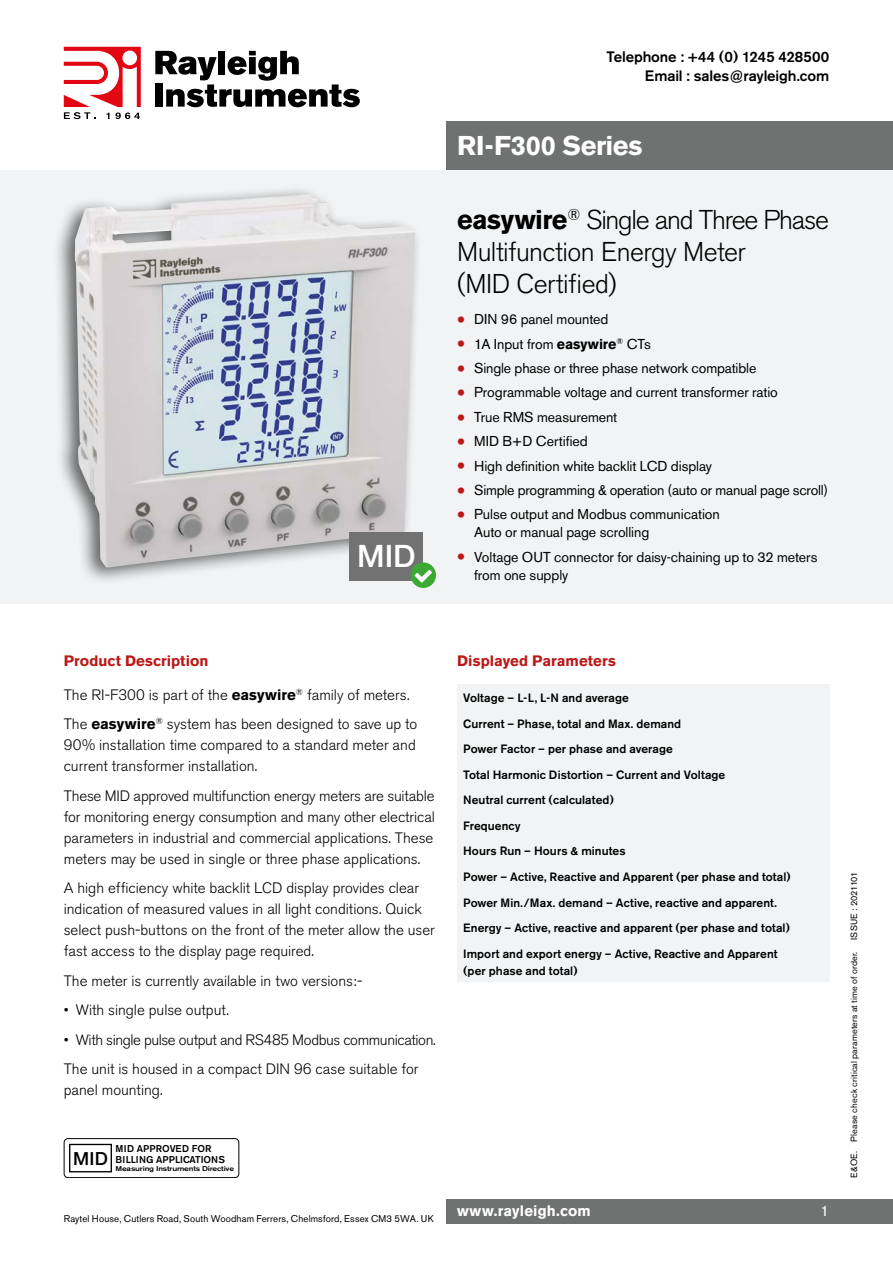
<style>
.page{position:relative;width:893px;height:1263px;background:#fff}
.page>*{position:absolute;margin:0;border:0;box-sizing:border-box;transform-origin:0 0}
.t1{font:500 30.9px "Helvetica Neue";color:#fff}
.DS_-_Main_Product{font:300 27px/32.4px "Akzidenz Grotesk BE";letter-spacing:-.025em;color:#000}
.DS_-_Main_Product_Re{font:700 27px "Akzidenz Grotesk BE";letter-spacing:-.01em;color:#fff}
.t2{font:500 18.15px "Helvetica Neue";color:#000}
.DS_-_Application{font:300 15px/21px "Akzidenz Grotesk BE";color:#000;text-align:justify}
.t3{font:500 15px/19.5px "Akzidenz Grotesk BE";letter-spacing:-.005em;color:#000;text-align:right}
.DS_-_Application-2{font:300 15px "Akzidenz Grotesk BE";letter-spacing:-.025em;color:#000}
.DS_-_Sub_Head_1_-_Re{font:700 15px "Akzidenz Grotesk BE";letter-spacing:.005em;color:#bb1818}
.t4{font:700 15px "Akzidenz Grotesk BE";letter-spacing:.015em;color:#fff}
.t5{font:15px "Akzidenz Grotesk BE";color:#fff}
.t6{font:14.25px/18px "Akzidenz Grotesk BE";letter-spacing:-.005em;color:#000}
.DS_-_Parameters{font:500 12px/17px "Akzidenz Grotesk BE";letter-spacing:.005em;color:#000}
.t7{font:500 9.9px/10.9px "Akzidenz Grotesk BE";color:#000}
.t8{font:9.75px "Akzidenz Grotesk BE";letter-spacing:.01em;color:#000}
.DS_-_Master_Item_-_E{font:9px "Akzidenz Grotesk BE";letter-spacing:.015em;color:#000}
.t9{font:500 6.9px "Akzidenz Grotesk BE";letter-spacing:-.02em;color:#000;scale:1.22 1}
.s1{font-weight:700}
.s2{font-size:24px;color:#bb1818}
</style>
<div class="page">
<div style="left:446px;top:1199px;width:447px;height:25px;background:#6f7271"></div>
<div style="left:0;top:170px;width:893px;height:434px;background:#f1f3f4"></div>
<svg style="left:155px;top:51px;width:205px;height:56px"></svg>
<svg style="left:64px;top:47px;width:77px;height:72px"></svg>
<div style="left:446px;top:121px;width:447px;height:49px;background:#6f7271"></div>
<div style="left:457px;top:685px;width:372px;height:298px;background:#f1f3f4"></div>
<hr style="left:457px;top:982px;width:372px;height:1px;background:#fff">
<svg style="left:69px;top:1144px;width:43px;height:28px"></svg>
<div style="left:64px;top:1138px;width:175px;height:40px;border:1px solid #000;border-radius:4px"></div>
<div style="left:53px;top:184px;width:369px;height:402px;background:#000;opacity:.6"></div>
<img style="left:75px;top:194px;width:340px;height:374px">
<div style="left:350px;top:531px;width:73px;height:49px;background:#717271"></div>
<svg style="left:411px;top:562px;width:25px;height:26px"></svg>
<p class="t1" style="left:357px;top:532px;width:60px">MID</p>
<p class="t3" style="left:606px;top:47px;width:224px">Telephone : +44 (0) 1245 428500<br>Email : sales@rayleigh.com</p>
<p class="DS_-_Main_Product_Re" style="left:457px;top:129px;width:187px">RI-F300 Series</p>
<p class="DS_-_Main_Product" style="left:457px;top:204px;width:373px"><span class="s1">easywire</span><sup>®</sup> Single and Three Phase<br>Multifunction Energy Meter<br>(MID Certified)</p>
<p class="t6" style="left:457px;top:310px;width:153px"><span class="s2">•</span> DIN 96 panel mounted</p>
<p class="t6" style="left:457px;top:335px;width:195px"><span class="s2">•</span> 1A Input from <span class="s1">easywire</span><sup>®</sup> CTs</p>
<p class="t6" style="left:457px;top:359px;width:301px"><span class="s2">•</span> Single phase or three phase network compatible</p>
<p class="t6" style="left:457px;top:383px;width:322px"><span class="s2">•</span> Programmable voltage and current transformer ratio</p>
<p class="t6" style="left:457px;top:408px;width:162px"><span class="s2">•</span> True RMS measurement</p>
<p class="t6" style="left:457px;top:432px;width:132px"><span class="s2">•</span> MID B+D Certified</p>
<p class="t6" style="left:457px;top:457px;width:256px"><span class="s2">•</span> High definition white backlit LCD display</p>
<p class="t6" style="left:457px;top:481px;width:373px"><span class="s2">•</span> Simple programming &amp; operation (auto or manual page scroll)</p>
<p class="t6" style="left:474px;top:505px;width:247px;text-indent:-17px"><span class="s2">•</span> Pulse output and Modbus communication<br>Auto or manual page scrolling</p>
<p class="t6" style="left:474px;top:548px;width:345px;text-indent:-17px"><span class="s2">•</span> Voltage OUT connector for daisy-chaining up to 32 meters from one supply</p>
<p class="DS_-_Sub_Head_1_-_Re" style="left:64px;top:652px;width:146px">Product Description</p>
<p class="DS_-_Application" style="left:64px;top:684px;width:347px">The RI-F300 is part of the <span class="s1">easywire</span><sup>®</sup> family of meters.</p>
<p class="DS_-_Application" style="left:64px;top:714px;width:355px">The <span class="s1">easywire</span><sup>®</sup> system has been designed to save up to 90% installation time compared to a standard meter and current transformer installation.</p>
<p class="DS_-_Application" style="left:64px;top:785px;width:373px">These MID approved multifunction energy meters are suitable for monitoring energy consumption and many other electrical parameters in industrial and commercial applications. These meters may be used in single or three phase applications.</p>
<p class="DS_-_Application" style="left:64px;top:878px;width:373px;text-align:left">A high efficiency white backlit LCD display provides clear indication of measured values in all light conditions. Quick select push-buttons on the front of the meter allow the user fast access to the display page required.</p>
<p class="DS_-_Application" style="left:64px;top:970px;width:300px">The meter is currently available in two versions:-</p>
<p class="DS_-_Application" style="left:64px;top:1000px;width:167px">• With single pulse output.</p>
<p class="DS_-_Application-2" style="left:64px;top:1031px;width:373px">• With single pulse output and RS485 Modbus communication.</p>
<p class="DS_-_Application" style="left:64px;top:1059px;width:356px">The unit is housed in a compact DIN 96 case suitable for panel mounting.</p>
<p class="t2" style="left:73px;top:1144px;width:36px">MID</p>
<p class="t7" style="left:115px;top:1143px;width:111px">MID APPROVED FOR<br>BILLING APPLICATIONS</p>
<p class="t9" style="left:115px;top:1164px;width:99px">Measuring Instruments Directive</p>
<p class="t8" style="left:64px;top:1213px;width:371px">Raytel House, Cutlers Road, South Woodham Ferrers, Chelmsford, Essex CM3 5WA. UK</p>
<p class="DS_-_Sub_Head_1_-_Re" style="left:457px;top:652px;width:160px">Displayed Parameters</p>
<p class="DS_-_Parameters" style="left:463px;top:690px;width:167px">Voltage – L-L, L-N and average</p>
<p class="DS_-_Parameters" style="left:463px;top:715px;width:220px">Current – Phase, total and Max. demand</p>
<p class="DS_-_Parameters" style="left:463px;top:741px;width:211px">Power Factor – per phase and average</p>
<p class="DS_-_Parameters" style="left:463px;top:766px;width:264px">Total Harmonic Distortion – Current and Voltage</p>
<p class="DS_-_Parameters" style="left:463px;top:792px;width:152px">Neutral current (calculated)</p>
<p class="DS_-_Parameters" style="left:463px;top:817px;width:59px">Frequency</p>
<p class="DS_-_Parameters" style="left:463px;top:843px;width:164px">Hours Run – Hours &amp; minutes</p>
<p class="DS_-_Parameters" style="left:463px;top:868px;width:329px">Power – Active, Reactive and Apparent (per phase and total)</p>
<p class="DS_-_Parameters" style="left:463px;top:894px;width:315px">Power Min./Max. demand – Active, reactive and apparent.</p>
<p class="DS_-_Parameters" style="left:463px;top:919px;width:328px">Energy – Active, reactive and apparent (per phase and total)</p>
<p class="DS_-_Parameters" style="left:463px;top:945px;width:316px">Import and export energy – Active, Reactive and Apparent (per phase and total)</p>
<p class="t4" style="left:457px;top:1202px;width:135px">www.rayleigh.com</p>
<p class="t5" style="left:820px;top:1202px;width:10px">1</p>
<p class="DS_-_Master_Item_-_E" style="left:849px;top:940px;width:70px;rotate:-90deg">ISSUE : 2021101</p>
<p class="DS_-_Master_Item_-_E" style="left:849px;top:1178px;width:228px;rotate:-90deg">E&amp;OE. Please check critical parameters at time of order.</p>
</div>
